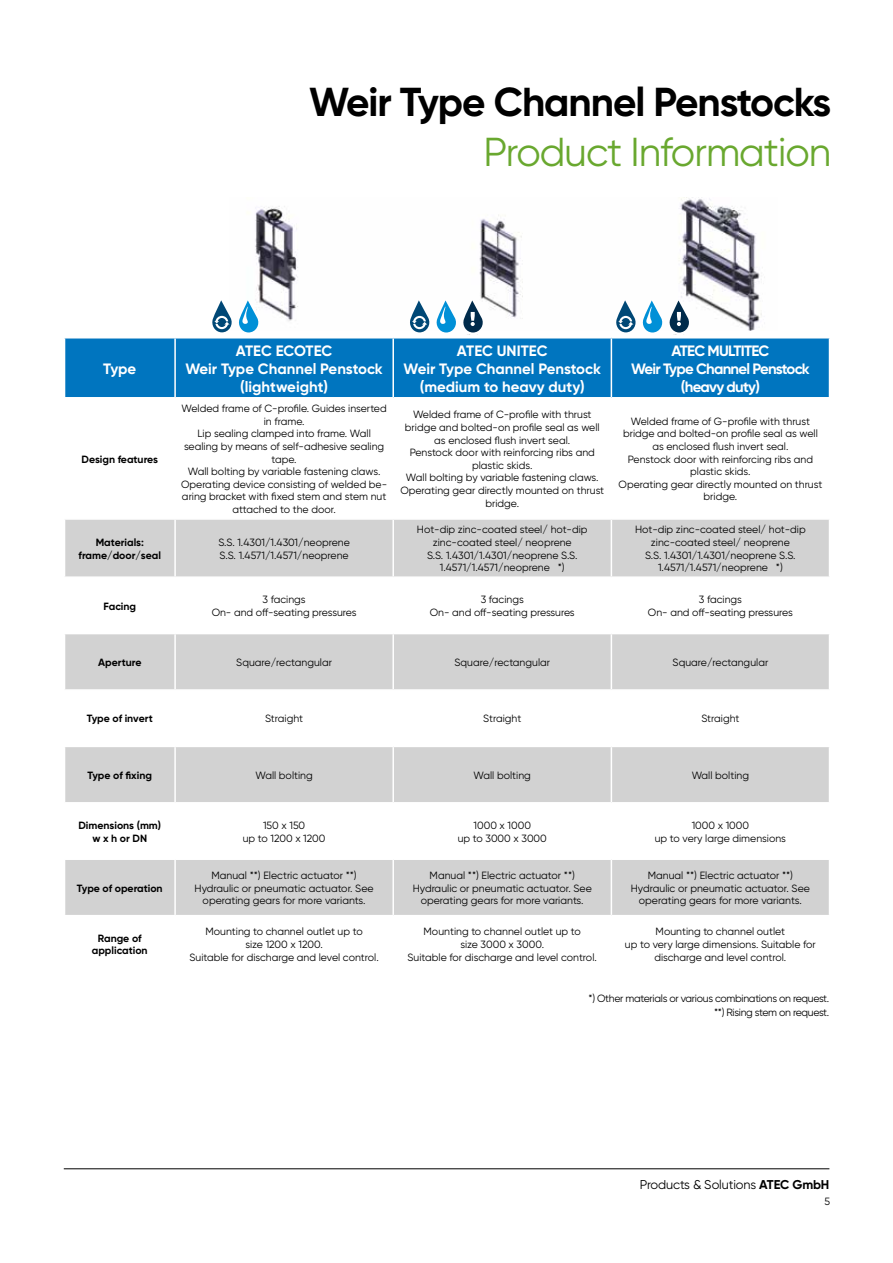
<style>
.page{position:relative;width:893px;height:1263px;background:#fff}
.page>*{position:absolute;margin:0;border:0;box-sizing:border-box;transform-origin:0 0}
.t1{font:700 40.35px "Gilroy";letter-spacing:-.025em;color:#000}
.t2{font:40.35px "Gilroy";letter-spacing:-.025em;color:#69a82f}
.t3{font:700 15px/18px "Gilroy";letter-spacing:-.005em;color:#fff;text-align:center}
.t4{font:700 15px/18px "Gilroy";letter-spacing:-.05em;color:#fff;text-align:center}
.t5{font:12.75px "Gilroy";letter-spacing:-.01em;color:#000}
.t6{font:10.5px/12.6px "Gilroy";color:#000;text-align:center}
.t7{font:700 10.5px/12.6px "Gilroy";color:#000;text-align:center}
.t8{font:10.5px/13.5px "Gilroy";letter-spacing:-.03em;color:#000;text-align:right}
.s1{font-weight:700}
</style>
<div class="page">
<hr style="left:64px;top:1168px;width:765px;height:1px;background:#000">
<img style="left:255px;top:198px;width:507px;height:132px">
<svg style="left:408px;top:300px;width:77px;height:33px"></svg>
<svg style="left:212px;top:300px;width:49px;height:33px"></svg>
<svg style="left:615px;top:300px;width:76px;height:33px"></svg>
<div style="left:65px;top:338px;width:764px;height:59px;background:#0075bf"></div>
<div style="left:65px;top:520px;width:764px;height:56px;background:#d2d2d2"></div>
<svg style="left:65px;top:634px;width:764px;height:281px;fill:#d2d2d2"></svg>
<hr style="left:392px;top:520px;width:2px;height:56px;background:#fff">
<hr style="left:611px;top:520px;width:1px;height:56px;background:#fff">
<hr style="left:392px;top:634px;width:2px;height:55px;background:#fff">
<hr style="left:611px;top:634px;width:1px;height:55px;background:#fff">
<hr style="left:392px;top:691px;width:2px;height:55px;background:#fff">
<hr style="left:611px;top:691px;width:1px;height:55px;background:#fff">
<hr style="left:392px;top:747px;width:2px;height:55px;background:#fff">
<hr style="left:611px;top:747px;width:1px;height:55px;background:#fff">
<hr style="left:392px;top:803px;width:2px;height:55px;background:#fff">
<hr style="left:611px;top:803px;width:1px;height:55px;background:#fff">
<hr style="left:392px;top:860px;width:2px;height:55px;background:#fff">
<hr style="left:611px;top:860px;width:1px;height:55px;background:#fff">
<hr style="left:64px;top:858px;width:111px;height:2px;background:#fff">
<hr style="left:175px;top:858px;width:218px;height:2px;background:#fff">
<hr style="left:393px;top:858px;width:218px;height:2px;background:#fff">
<hr style="left:611px;top:858px;width:219px;height:2px;background:#fff">
<hr style="left:64px;top:802px;width:111px;height:1px;background:#fff">
<hr style="left:175px;top:802px;width:218px;height:1px;background:#fff">
<hr style="left:393px;top:802px;width:218px;height:1px;background:#fff">
<hr style="left:611px;top:802px;width:219px;height:1px;background:#fff">
<hr style="left:64px;top:746px;width:111px;height:1px;background:#fff">
<hr style="left:175px;top:746px;width:218px;height:1px;background:#fff">
<hr style="left:393px;top:746px;width:218px;height:1px;background:#fff">
<hr style="left:611px;top:746px;width:219px;height:1px;background:#fff">
<hr style="left:64px;top:689px;width:111px;height:2px;background:#fff">
<hr style="left:175px;top:689px;width:218px;height:2px;background:#fff">
<hr style="left:393px;top:689px;width:218px;height:2px;background:#fff">
<hr style="left:611px;top:689px;width:219px;height:2px;background:#fff">
<hr style="left:611px;top:338px;width:1px;height:59px;background:#fff">
<hr style="left:174px;top:338px;width:2px;height:59px;background:#fff">
<hr style="left:392px;top:338px;width:2px;height:59px;background:#fff">
<hr style="left:174px;top:520px;width:2px;height:56px;background:#fff">
<hr style="left:174px;top:634px;width:2px;height:55px;background:#fff">
<hr style="left:174px;top:691px;width:2px;height:55px;background:#fff">
<hr style="left:174px;top:747px;width:2px;height:55px;background:#fff">
<hr style="left:174px;top:803px;width:2px;height:55px;background:#fff">
<hr style="left:174px;top:860px;width:2px;height:55px;background:#fff">
<h1 class="t1" style="left:309px;top:77px;width:524px">Weir Type Channel Penstocks</h1>
<h1 class="t2" style="left:483px;top:128px;width:349px">Product Information</h1>
<h2 class="t3" style="left:103px;top:359px;width:35px">Type</h2>
<p class="t7" style="left:82px;top:452px;width:78px">Design features</p>
<h2 class="t3" style="left:185px;top:341px;width:199px">ATEC ECOTEC<br>Weir Type Channel Penstock (lightweight)</h2>
<h2 class="t3" style="left:404px;top:341px;width:199px">ATEC UNITEC<br>Weir Type Channel Penstock (medium to heavy duty)</h2>
<h2 class="t4" style="left:631px;top:341px;width:180px">ATEC MULTITEC<br>Weir Type Channel Penstock (heavy duty)</h2>
<p class="t6" style="left:181px;top:402px;width:208px">Welded frame of C-profile. Guides inserted in frame.<br>Lip sealing clamped into frame. Wall sealing by means of self-adhesive sealing tape.<br>Wall bolting by variable fastening claws.<br>Operating device consisting of welded be&shy;aring bracket with fixed stem and stem nut attached to the door.</p>
<p class="t6" style="left:400px;top:408px;width:205px">Welded frame of C-profile with thrust bridge and bolted-on profile seal as well as enclosed flush invert seal.<br>Penstock door with reinforcing ribs and plastic skids.<br>Wall bolting by variable fastening claws.<br>Operating gear directly mounted on thrust bridge.</p>
<p class="t6" style="left:618px;top:415px;width:205px">Welded frame of G-profile with thrust bridge and bolted-on profile seal as well as enclosed flush invert seal.<br>Penstock door with reinforcing ribs and plastic skids.<br>Operating gear directly mounted on thrust bridge.</p>
<p class="t7" style="left:79px;top:536px;width:84px">Materials: frame/door/seal</p>
<p class="t6" style="left:218px;top:536px;width:133px;text-align:left">S.S. 1.4301/1.4301/neoprene<br>S.S. 1.4571/1.4571/neoprene</p>
<p class="t6" style="left:417px;top:523px;width:172px">Hot-dip zinc-coated steel/ hot-dip zinc-coated steel/ neoprene<br>S.S. 1.4301/1.4301/neoprene S.S.<br>1.4571/1.4571/neoprene *)</p>
<p class="t6" style="left:635px;top:523px;width:172px">Hot-dip zinc-coated steel/ hot-dip zinc-coated steel/ neoprene<br>S.S. 1.4301/1.4301/neoprene S.S.<br>1.4571/1.4571/neoprene *)</p>
<p class="t7" style="left:103px;top:599px;width:34px">Facing</p>
<p class="t6" style="left:212px;top:593px;width:146px">3 facings<br>On- and off-seating pressures</p>
<p class="t6" style="left:430px;top:593px;width:146px">3 facings<br>On- and off-seating pressures</p>
<p class="t6" style="left:648px;top:593px;width:146px">3 facings<br>On- and off-seating pressures</p>
<p class="t7" style="left:98px;top:656px;width:45px">Aperture</p>
<p class="t6" style="left:236px;top:656px;width:97px">Square/rectangular</p>
<p class="t6" style="left:454px;top:656px;width:97px">Square/rectangular</p>
<p class="t6" style="left:672px;top:656px;width:97px">Square/rectangular</p>
<p class="t7" style="left:87px;top:712px;width:67px">Type of invert</p>
<p class="t6" style="left:265px;top:712px;width:40px">Straight</p>
<p class="t6" style="left:483px;top:712px;width:40px">Straight</p>
<p class="t6" style="left:701px;top:712px;width:40px">Straight</p>
<p class="t7" style="left:88px;top:769px;width:66px">Type of fixing</p>
<p class="t6" style="left:255px;top:769px;width:59px">Wall bolting</p>
<p class="t6" style="left:474px;top:769px;width:59px">Wall bolting</p>
<p class="t6" style="left:692px;top:769px;width:59px">Wall bolting</p>
<p class="t7" style="left:78px;top:819px;width:84px">Dimensions (mm) w x h or DN</p>
<p class="t6" style="left:243px;top:819px;width:84px">150 x 150<br>up to 1200 x 1200</p>
<p class="t6" style="left:458px;top:819px;width:91px">1000 x 1000<br>up to 3000 x 3000</p>
<p class="t6" style="left:655px;top:819px;width:133px">1000 x 1000<br>up to very large dimensions</p>
<p class="t7" style="left:77px;top:882px;width:87px">Type of operation</p>
<p class="t6" style="left:195px;top:869px;width:181px">Manual **) Electric actuator **)<br>Hydraulic or pneumatic actuator. See operating gears for more variants.</p>
<p class="t6" style="left:413px;top:869px;width:181px">Manual **) Electric actuator **)<br>Hydraulic or pneumatic actuator. See operating gears for more variants.</p>
<p class="t6" style="left:631px;top:869px;width:181px">Manual **) Electric actuator **)<br>Hydraulic or pneumatic actuator. See operating gears for more variants.</p>
<p class="t7" style="left:92px;top:932px;width:57px">Range of application</p>
<p class="t6" style="left:189px;top:925px;width:191px">Mounting to channel outlet up to<br>size 1200 x 1200.<br>Suitable for discharge and level control.</p>
<p class="t6" style="left:408px;top:925px;width:191px">Mounting to channel outlet up to<br>size 3000 x 3000.<br>Suitable for discharge and level control.</p>
<p class="t6" style="left:625px;top:925px;width:192px">Mounting to channel outlet<br>up to very large dimensions. Suitable for discharge and level control.</p>
<p class="t8" style="left:589px;top:992px;width:242px">*) Other materials or various combinations on request. **) Rising stem on request.</p>
<p class="t5" style="left:640px;top:1176px;width:191px">Products &amp; Solutions <span class="s1">ATEC GmbH</span></p>
<p class="t6" style="left:825px;top:1194px;width:7px">5</p>
</div>
